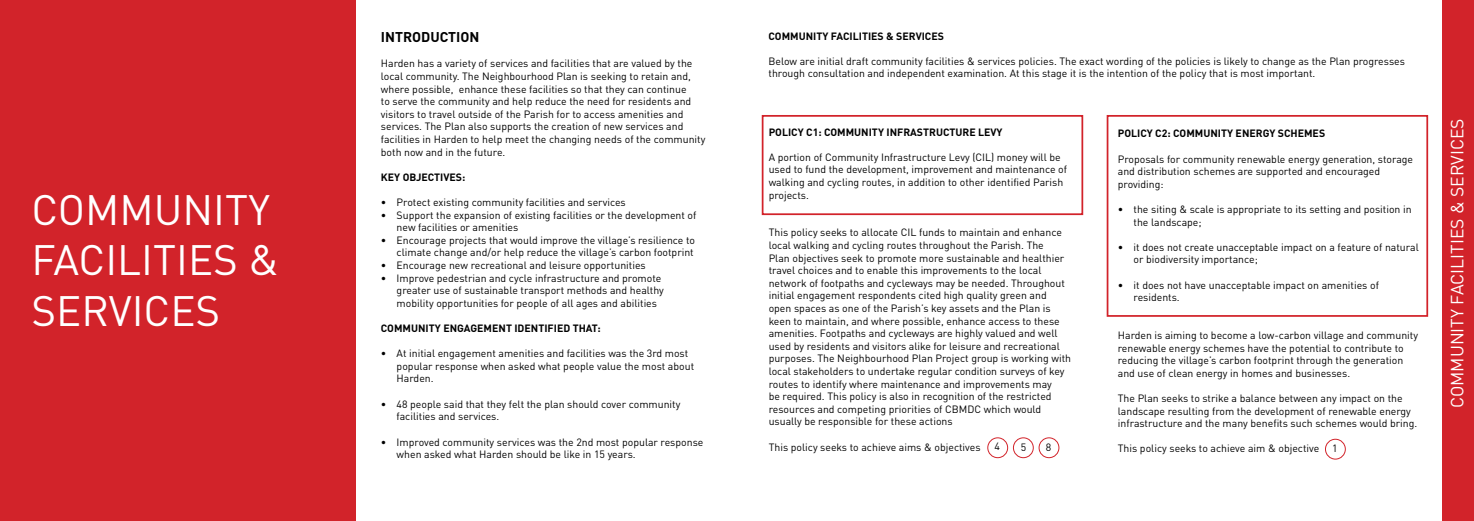
<style>
.page{position:relative;width:1474px;height:521px;background:#fff}
.page>*{position:absolute;margin:0;border:0;box-sizing:border-box;transform-origin:0 0}
.t1{font:42px/50.4px "DINOT";color:#fff}
.t2{font:17.5px "DINOT";color:#fff}
.t3{font:700 14px "DINOT";color:#000}
.t4{font:10.5px/12.6px "DINOT";color:#000}
.t5{font:700 10.5px "DINOT";color:#000}
</style>
<div class="page">
<div style="left:0;top:0;width:355px;height:521px;background:#d2232a"></div>
<div style="left:1442px;top:0;width:31px;height:521px;background:#d2232a"></div>
<div style="left:761px;top:115px;width:322px;height:100px;border:2px solid #d2232a"></div>
<div style="left:987px;top:437px;width:21px;height:21px;border:1px solid #d2232a;border-radius:50%"></div>
<div style="left:1013px;top:437px;width:20px;height:21px;border:1px solid #d2232a;border-radius:50%"></div>
<div style="left:1038px;top:437px;width:21px;height:21px;border:1px solid #d2232a;border-radius:50%"></div>
<div style="left:1106px;top:115px;width:321px;height:202px;border:2px solid #d2232a"></div>
<div style="left:1324px;top:439px;width:21px;height:20px;border:1px solid #d2232a;border-radius:50%"></div>
<h1 class="t1" style="left:32px;top:184px;width:249px">COMMUNITY<br>FACILITIES &amp;<br>SERVICES</h1>
<h3 class="t3" style="left:381px;top:28px;width:100px">INTRODUCTION</h3>
<p class="t4" style="left:381px;top:57px;width:326px">Harden has a variety of services and facilities that are valued by the local community. The Neighbourhood Plan is seeking to retain and, where possible, enhance these facilities so that they can continue<br>to serve the community and help reduce the need for residents and visitors to travel outside of the Parish for to access amenities and services. The Plan also supports the creation of new services and facilities in Harden to help meet the changing needs of the community both now and in the future.</p>
<p class="t5" style="left:381px;top:170px;width:86px">KEY OBJECTIVES:</p>
<p class="t4" style="left:381px;top:196px;width:246px">• Protect existing community facilities and services</p>
<p class="t4" style="left:396px;top:208px;width:301px;text-indent:-16px">• Support the expansion of existing facilities or the development of new facilities or amenities</p>
<p class="t4" style="left:381px;top:234px;width:316px;text-align:right">• Encourage projects that would improve the village’s resilience to climate change and/or help reduce the village’s carbon footprint</p>
<p class="t4" style="left:381px;top:259px;width:266px">• Encourage new recreational and leisure opportunities</p>
<p class="t4" style="left:396px;top:271px;width:269px;text-indent:-16px">• Improve pedestrian and cycle infrastructure and promote greater use of sustainable transport methods and healthy mobility opportunities for people of all ages and abilities</p>
<p class="t5" style="left:381px;top:321px;width:221px">COMMUNITY ENGAGEMENT IDENTIFIED THAT:</p>
<p class="t4" style="left:396px;top:347px;width:299px;text-indent:-16px">• At initial engagement amenities and facilities was the 3rd most popular response when asked what people value the most about<br>Harden.</p>
<p class="t4" style="left:396px;top:397px;width:285px;text-indent:-16px">• 48 people said that they felt the plan should cover community facilities and services.</p>
<p class="t4" style="left:396px;top:435px;width:308px;text-indent:-16px">• Improved community services was the 2nd most popular response when asked what Harden should be like in 15 years.</p>
<p class="t5" style="left:768px;top:29px;width:177px">COMMUNITY FACILITIES &amp; SERVICES</p>
<p class="t4" style="left:768px;top:54px;width:638px">Below are initial draft community facilities &amp; services policies. The exact wording of the policies is likely to change as the Plan progresses through consultation and independent examination. At this stage it is the intention of the policy that is most important.</p>
<p class="t5" style="left:768px;top:125px;width:235px">POLICY C1: COMMUNITY INFRASTRUCTURE LEVY</p>
<p class="t4" style="left:768px;top:151px;width:300px">A portion of Community Infrastructure Levy (CIL) money will be used to fund the development, improvement and maintenance of walking and cycling routes, in addition to other identified Parish projects.</p>
<p class="t4" style="left:768px;top:226px;width:304px">This policy seeks to allocate CIL funds to maintain and enhance local walking and cycling routes throughout the Parish. The<br>Plan objectives seek to promote more sustainable and healthier travel choices and to enable this improvements to the local network of footpaths and cycleways may be needed. Throughout initial engagement respondents cited high quality green and open spaces as one of the Parish’s key assets and the Plan is keen to maintain, and where possible, enhance access to these amenities. Footpaths and cycleways are highly valued and well used by residents and visitors alike for leisure and recreational purposes. The Neighbourhood Plan Project group is working with local stakeholders to undertake regular condition surveys of key routes to identify where maintenance and improvements may<br>be required. This policy is also in recognition of the restricted resources and competing priorities of CBMDC which would usually be responsible for these actions</p>
<p class="t4" style="left:768px;top:440px;width:213px">This policy seeks to achieve aims &amp; objectives</p>
<p class="t4" style="left:994px;top:440px;width:7px">4</p>
<p class="t4" style="left:1020px;top:441px;width:7px">5</p>
<p class="t4" style="left:1045px;top:440px;width:7px">8</p>
<p class="t5" style="left:1117px;top:127px;width:209px">POLICY C2: COMMUNITY ENERGY SCHEMES</p>
<p class="t4" style="left:1117px;top:152px;width:297px">Proposals for community renewable energy generation, storage and distribution schemes are supported and encouraged providing:</p>
<p class="t4" style="left:1133px;top:203px;width:279px;text-indent:-16px">• the siting &amp; scale is appropriate to its setting and position in the landscape;</p>
<p class="t4" style="left:1133px;top:240px;width:287px;text-indent:-16px">• it does not create unacceptable impact on a feature of natural or biodiversity importance;</p>
<p class="t4" style="left:1133px;top:278px;width:247px;text-indent:-16px">• it does not have unacceptable impact on amenities of residents.</p>
<p class="t4" style="left:1117px;top:329px;width:302px">Harden is aiming to become a low-carbon village and community renewable energy schemes have the potential to contribute to reducing the village’s carbon footprint through the generation and use of clean energy in homes and businesses.</p>
<p class="t4" style="left:1117px;top:392px;width:301px">The Plan seeks to strike a balance between any impact on the landscape resulting from the development of renewable energy infrastructure and the many benefits such schemes would bring.</p>
<p class="t4" style="left:1117px;top:442px;width:221px">This policy seeks to achieve aim &amp; objective 1</p>
<h2 class="t2" style="left:1445px;top:408px;width:291px;rotate:-90deg">COMMUNITY FACILITIES &amp; SERVICES</h2>
</div>
